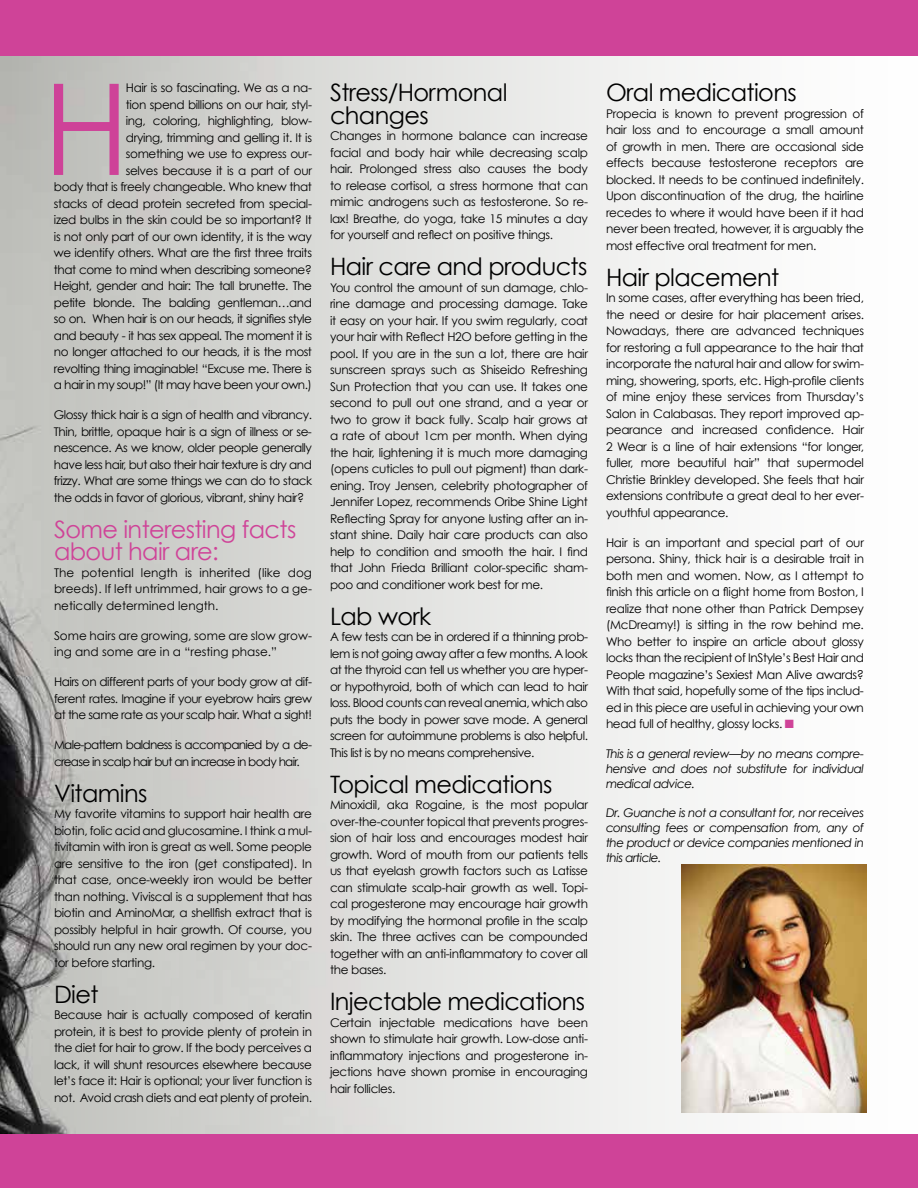
<style>
.page{position:relative;width:918px;height:1188px;background:#fff}
.page>*{position:absolute;margin:0;border:0;box-sizing:border-box;transform-origin:0 0}
.t1{font:126.9px "Century Gothic";color:#ce4298}
.t2{font:24px/22.5px "Century Gothic";letter-spacing:-.025em;color:#000}
.t3{font:24px/22.5px "Century Gothic";letter-spacing:-.025em;color:#cf4398}
.t4{font:12px/16.5px "Century Gothic";letter-spacing:-.03em;color:#000;text-align:justify}
.t5{font:italic 12px/15px "Century Gothic";letter-spacing:-.04em;color:#000;text-align:justify}
.t6{font:12px/16.5px "Century Gothic";letter-spacing:-.06em;color:#000}
.t7{font:12px/16.5px "Century Gothic";color:#000}
.s1{color:#cf4398}
</style>
<div class="page">
<div style="left:0;top:0;width:918px;height:1188px;background:linear-gradient(to right,#babab6,#fff)"></div>
<div style="left:0;top:0;width:918px;height:55px;background:#cf4398"></div>
<div style="left:0;top:1134px;width:918px;height:54px;background:#cf4398"></div>
<img style="left:681px;top:864px;width:185px;height:248px">
<p class="t4" style="left:54px;top:80px;width:260px;text-align:right">Hair is so fascinating. We as a na-<br>tion spend billions on our hair, styl-<br>ing, coloring, highlighting, blow-<br>drying, trimming and gelling it. It is<br>something we use to express our-<br>selves because it is a part of our<br>body that is freely changeable. Who knew that stacks of dead protein secreted from special&shy;ized bulbs in the skin could be so important? It is not only part of our own identity, it is the way we identify others. What are the first three traits that come to mind when describing someone?<br>Height, gender and hair: The tall brunette. The petite blonde. The balding gentleman…and so on. When hair is on our heads, it signifies style and beauty - it has sex appeal. The moment it is no longer attached to our heads, it is the most revolting thing imaginable! “Excuse me. There is a hair in my soup!” (It may have been your own.)</p>
<p class="t4" style="left:54px;top:407px;width:260px">Glossy thick hair is a sign of health and vibrancy.<br>Thin, brittle, opaque hair is a sign of illness or se&shy;nescence. As we know, older people generally have less hair, but also their hair texture is dry and frizzy. What are some things we can do to stack the odds in favor of glorious, vibrant, shiny hair?</p>
<h2 class="t3" style="left:54px;top:518px;width:244px">Some interesting facts about hair are:</h2>
<p class="t4" style="left:54px;top:564px;width:260px">The potential length is inherited (like dog breeds). If left untrimmed, hair grows to a ge&shy;netically determined length.</p>
<p class="t7" style="left:54px;top:627px;width:260px">Some hairs are growing, some are slow grow&shy;ing and some are in a “resting phase.”</p>
<p class="t4" style="left:54px;top:674px;width:260px">Hairs on different parts of your body grow at dif&shy;ferent rates. Imagine if your eyebrow hairs grew at the same rate as your scalp hair. What a sight!</p>
<p class="t6" style="left:54px;top:737px;width:259px">Male-pattern baldness is accompanied by a de&shy;crease in scalp hair but an increase in body hair.</p>
<h2 class="t2" style="left:54px;top:782px;width:95px">Vitamins</h2>
<p class="t4" style="left:54px;top:806px;width:260px">My favorite vitamins to support hair health are biotin, folic acid and glucosamine. I think a mul&shy;tivitamin with iron is great as well. Some people are sensitive to the iron (get constipated). In that case, once-weekly iron would be better than nothing. Viviscal is a supplement that has biotin and AminoMar, a shellfish extract that is possibly helpful in hair growth. Of course, you should run any new oral regimen by your doc&shy;tor before starting.</p>
<h2 class="t2" style="left:54px;top:983px;width:46px">Diet</h2>
<p class="t4" style="left:54px;top:1007px;width:260px">Because hair is actually composed of keratin protein, it is best to provide plenty of protein in the diet for hair to grow. If the body perceives a lack, it will shunt resources elsewhere because let’s face it: Hair is optional; your liver function is not. Avoid crash diets and eat plenty of protein.</p>
<h1 class="t1" style="left:43px;top:52px;width:88px">H</h1>
<h2 class="t2" style="left:330px;top:81px;width:179px">Stress/Hormonal changes</h2>
<p class="t4" style="left:330px;top:128px;width:260px">Changes in hormone balance can increase facial and body hair while decreasing scalp hair. Prolonged stress also causes the body to release cortisol, a stress hormone that can mimic androgens such as testosterone. So re&shy;lax! Breathe, do yoga, take 15 minutes a day for yourself and reflect on positive things.</p>
<h2 class="t2" style="left:330px;top:255px;width:259px">Hair care and products</h2>
<p class="t4" style="left:330px;top:279px;width:260px">You control the amount of sun damage, chlo&shy;rine damage and processing damage. Take it easy on your hair. If you swim regularly, coat your hair with Reflect H2O before getting in the pool. If you are in the sun a lot, there are hair sunscreen sprays such as Shiseido Refreshing Sun Protection that you can use. It takes one second to pull out one strand, and a year or two to grow it back fully. Scalp hair grows at a rate of about 1cm per month. When dying the hair, lightening it is much more damaging (opens cuticles to pull out pigment) than dark&shy;ening. Troy Jensen, celebrity photographer of Jennifer Lopez, recommends Oribe Shine Light Reflecting Spray for anyone lusting after an in&shy;stant shine. Daily hair care products can also help to condition and smooth the hair. I find that John Frieda Brilliant color-specific sham&shy;poo and conditioner work best for me.</p>
<h2 class="t2" style="left:330px;top:605px;width:103px">Lab work</h2>
<p class="t4" style="left:330px;top:629px;width:260px">A few tests can be in ordered if a thinning prob&shy;lem is not going away after a few months. A look at the thyroid can tell us whether you are hyper&shy;or hypothyroid, both of which can lead to hair loss. Blood counts can reveal anemia, which also puts the body in power save mode. A general screen for autoimmune problems is also helpful.<br>This list is by no means comprehensive.</p>
<h2 class="t2" style="left:330px;top:773px;width:224px">Topical medications</h2>
<p class="t4" style="left:330px;top:797px;width:260px">Minoxidil, aka Rogaine, is the most popular over-the-counter topical that prevents progres&shy;sion of hair loss and encourages modest hair growth. Word of mouth from our patients tells us that eyelash growth factors such as Latisse can stimulate scalp-hair growth as well. Topi&shy;cal progesterone may encourage hair growth by modifying the hormonal profile in the scalp skin. The three actives can be compounded together with an anti-inflammatory to cover all the bases.</p>
<h2 class="t2" style="left:330px;top:990px;width:257px">Injectable medications</h2>
<p class="t4" style="left:330px;top:1014px;width:260px">Certain injectable medications have been shown to stimulate hair growth. Low-dose anti&shy;inflammatory injections and progesterone in&shy;jections have shown promise in encouraging hair follicles.</p>
<h2 class="t2" style="left:606px;top:81px;width:192px">Oral medications</h2>
<p class="t4" style="left:606px;top:105px;width:260px">Propecia is known to prevent progression of hair loss and to encourage a small amount of growth in men. There are occasional side effects because testosterone receptors are blocked. It needs to be continued indefinitely.<br>Upon discontinuation of the drug, the hairline recedes to where it would have been if it had never been treated, however, it is arguably the most effective oral treatment for men.</p>
<h2 class="t2" style="left:606px;top:266px;width:175px">Hair placement</h2>
<p class="t4" style="left:606px;top:290px;width:260px">In some cases, after everything has been tried, the need or desire for hair placement arises.<br>Nowadays, there are advanced techniques for restoring a full appearance to the hair that incorporate the natural hair and allow for swim&shy;ming, showering, sports, etc. High-profile clients of mine enjoy these services from Thursday’s Salon in Calabasas. They report improved ap&shy;pearance and increased confidence. Hair 2 Wear is a line of hair extensions “for longer, fuller, more beautiful hair” that supermodel Christie Brinkley developed. She feels that hair extensions contribute a great deal to her ever&shy;youthful appearance.</p>
<p class="t4" style="left:606px;top:534px;width:260px">Hair is an important and special part of our persona. Shiny, thick hair is a desirable trait in both men and women. Now, as I attempt to finish this article on a flight home from Boston, I realize that none other than Patrick Dempsey (McDreamy!) is sitting in the row behind me.<br>Who better to inspire an article about glossy locks than the recipient of InStyle’s Best Hair and People magazine’s Sexiest Man Alive awards?<br>With that said, hopefully some of the tips includ&shy;ed in this piece are useful in achieving your own head full of healthy, glossy locks. <span class="s1">■</span></p>
<p class="t5" style="left:606px;top:746px;width:259px">This is a general review—by no means compre&shy;hensive and does not substitute for individual medical advice.</p>
<p class="t5" style="left:606px;top:805px;width:260px">Dr. Guanche is not a consultant for, nor receives consulting fees or compensation from, any of the product or device companies mentioned in this article.</p>
</div>
